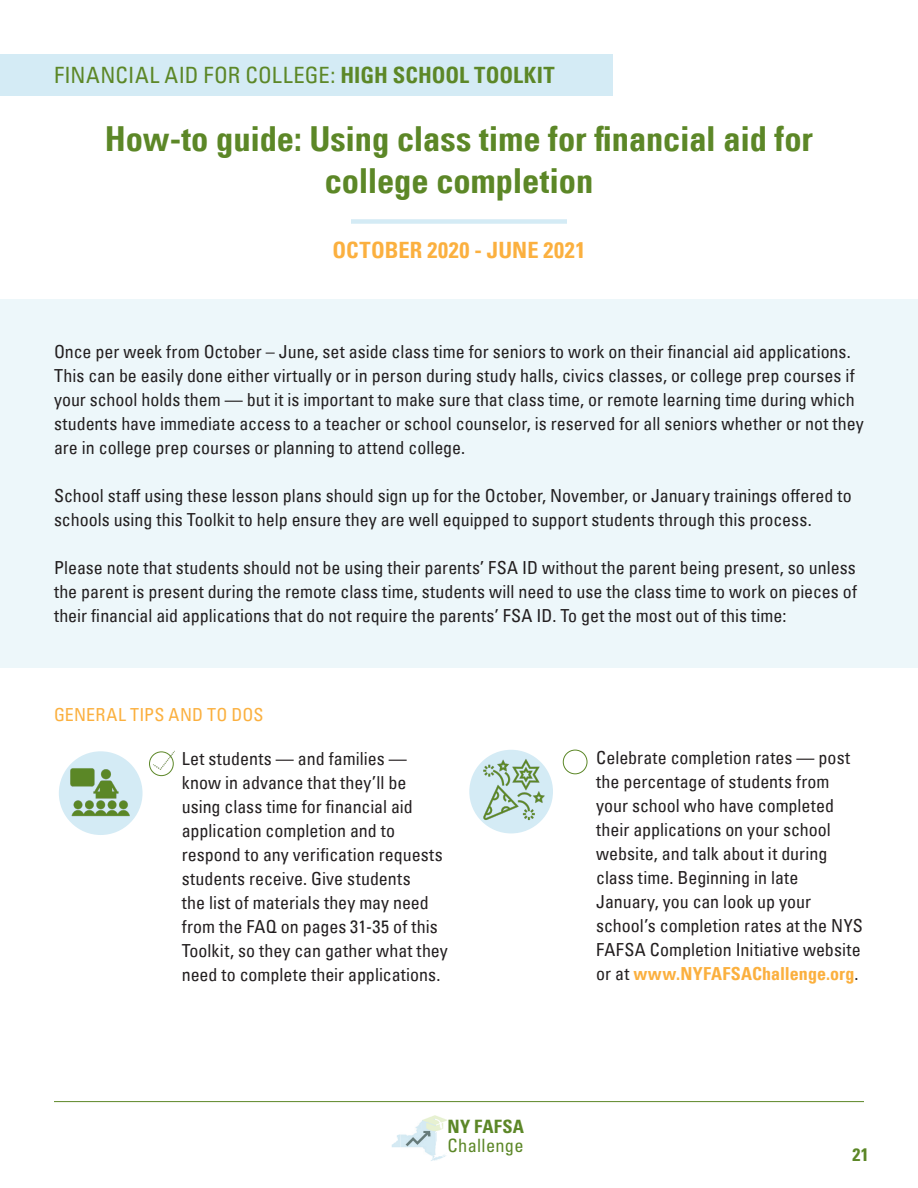
<style>
.page{position:relative;width:918px;height:1188px;background:#fff}
.page>*{position:absolute;margin:0;border:0;box-sizing:border-box;transform-origin:0 0}
.t1{font:34.5px/42px "Univers Com 67 Bold Cond";letter-spacing:-.005em;color:#5c8727;text-align:center}
.t2{font:condensed 22.5px "Univers Com 57";letter-spacing:.02em;color:#5c8727}
.t3{font:22.5px "Univers Com 67 Bold Cond";letter-spacing:.015em;color:#fbb03f}
.t4{font:condensed 18.3px "Univers";letter-spacing:.015em;color:#5c8727}
.t5{font:18.3px "Univers Com 67 Bold Cond";letter-spacing:.015em;color:#5c8727}
.t6{font:condensed 18px/24px "Univers Com 57";color:#231f20}
.t7{font:condensed 18px "Univers Com 57";letter-spacing:.015em;color:#fbb03f}
.t8{font:18px "Univers Com 67 Bold Cond";color:#5c8727}
.s1{font-family:"Univers Com 67 Bold Cond";font-stretch:normal}
.s2{font-family:"Univers"}
.s3{font-family:"Univers Com 67 Bold Cond";font-stretch:normal;color:#fbb03f}
</style>
<div class="page">
<img style="left:391px;top:1132px;width:55px;height:29px">
<img style="left:423px;top:1115px;width:24px;height:16px">
<img style="left:401px;top:1121px;width:35px;height:34px">
<img style="left:422px;top:1120px;width:14px;height:12px">
<hr style="left:54px;top:1101px;width:810px;height:1px;background:#5c8727">
<div style="left:0;top:299px;width:918px;height:369px;background:#edf7fa"></div>
<div style="left:351px;top:219px;width:216px;height:5px;background:#d4ebf5"></div>
<div style="left:0;top:54px;width:612px;height:41px;background:#d4ebf5"></div>
<img style="left:59px;top:751px;width:84px;height:84px">
<div style="left:149px;top:751px;width:25px;height:25px;border:1px solid #5c8727;border-radius:50%"></div>
<img style="left:149px;top:750px;width:26px;height:21px">
<div style="left:469px;top:750px;width:84px;height:83px;background:#d4ebf5;border-radius:50%"></div>
<img style="left:469px;top:750px;width:84px;height:72px">
<div style="left:563px;top:750px;width:24px;height:24px;border:1px solid #5c8727;border-radius:50%"></div>
<p class="t2" style="left:54px;top:60px;width:502px">FINANCIAL AID FOR COLLEGE: <span class="s1">HIGH SCHOOL TOOLKIT</span></p>
<p class="t1" style="left:105px;top:117px;width:710px">How-to guide: Using class time for financial aid for college completion</p>
<p class="t3" style="left:333px;top:236px;width:254px">OCTOBER 2020 - JUNE 2021</p>
<p class="t6" style="left:54px;top:340px;width:811px">Once per week from October <span class="s2">–</span> June, set aside class time for seniors to work on their financial aid applications.<br>This can be easily done either virtually or in person during study halls, civics classes, or college prep courses if your school holds them — but it is important to make sure that class time, or remote learning time during which students have immediate access to a teacher or school counselor, is reserved for all seniors whether or not they are in college prep courses or planning to attend college.</p>
<p class="t6" style="left:54px;top:484px;width:799px">School staff using these lesson plans should sign up for the October, November, or January trainings offered to schools using this Toolkit to help ensure they are well equipped to support students through this process.</p>
<p class="t6" style="left:54px;top:556px;width:805px;text-align:justify">Please note that students should not be using their parents’ FSA ID without the parent being present, so unless the parent is present during the remote class time, students will need to use the class time to work on pieces of their financial aid applications that do not require the parents’ FSA ID. To get the most out of this time:</p>
<p class="t7" style="left:54px;top:703px;width:211px">GENERAL TIPS AND TO DOS</p>
<p class="t6" style="left:182px;top:746px;width:268px">Let students — and families — know in advance that they’ll be using class time for financial aid application completion and to respond to any verification requests students receive. Give students<br>the list of materials they may need from the FAQ on pages 31-35 of this Toolkit, so they can gather what they need to complete their applications.</p>
<p class="t6" style="left:596px;top:746px;width:268px">Celebrate completion rates — post the percentage of students from your school who have completed their applications on your school website, and talk about it during class time. Beginning in late January, you can look up your school’s completion rates at the NYS FAFSA Completion Initiative website or at <span class="s3">www.NYFAFSAChallenge.org</span>.</p>
<p class="t5" style="left:448px;top:1115px;width:78px">NY FAFSA</p>
<p class="t4" style="left:448px;top:1134px;width:78px">Challenge</p>
<p class="t8" style="left:853px;top:1144px;width:18px">21</p>
</div>
